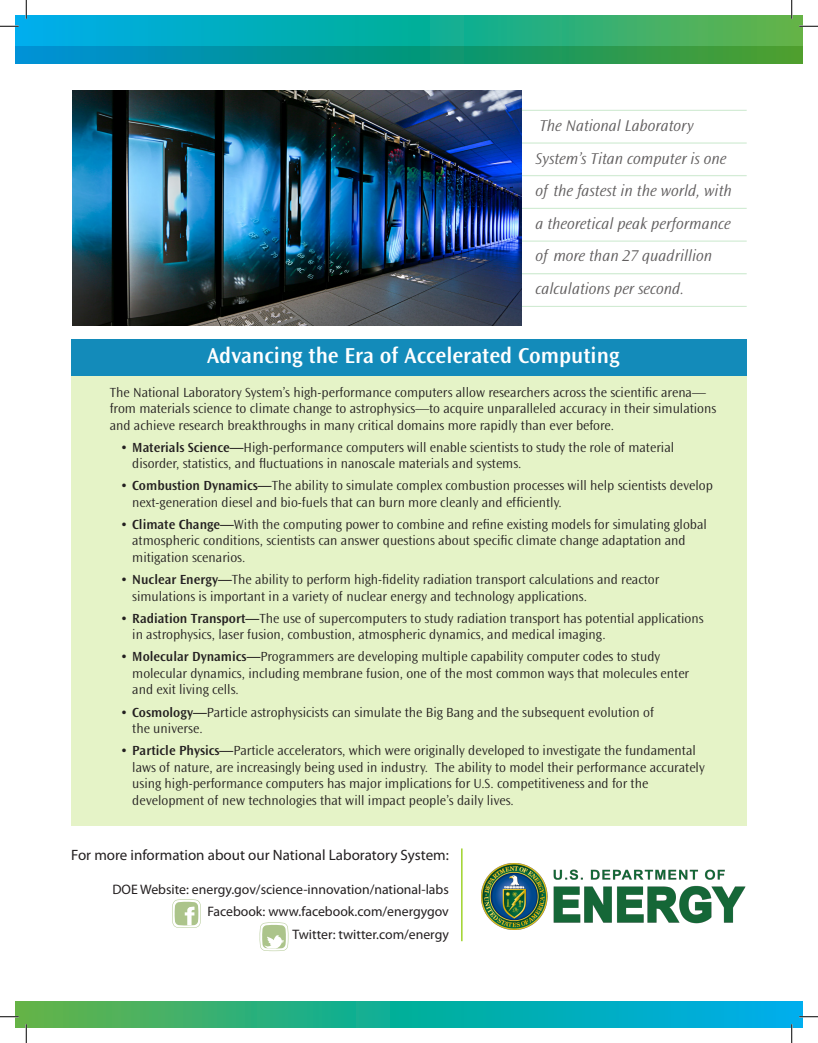
<style>
.page{position:relative;width:818px;height:1043px;background:#fff}
.page>*{position:absolute;margin:0;border:0;box-sizing:border-box;transform-origin:0 0}
.t1{font:600 22.5px "Ocean Sans Std";color:#fff}
.t2{font:italic 300 16.25px/32.5px "Ocean Sans Std";color:#231f20}
.t3{font:15px "Myriad Pro";color:#231f20}
.t4{font:300 13.75px/16.5px "Ocean Sans Std";color:#231f20}
.t5{font:13.75px "Myriad Pro";color:#231f20}
.s1{font-weight:600}
</style>
<div class="page">
<hr style="left:511px;top:142px;width:235px;height:1px;background:#40ae49">
<hr style="left:511px;top:175px;width:235px;height:1px;background:#40ae49">
<hr style="left:511px;top:207px;width:235px;height:2px;background:#40ae49">
<hr style="left:511px;top:240px;width:235px;height:1px;background:#40ae49">
<div style="left:71px;top:375px;width:675px;height:450px;background:#e5f3c7"></div>
<div style="left:71px;top:339px;width:675px;height:36px;background:#138bba"></div>
<svg style="left:15px;top:15px;width:787px;height:32px;background:#1aae9a"></svg>
<svg style="left:15px;top:47px;width:787px;height:16px;background:#14967e"></svg>
<svg style="left:16px;top:1001px;width:786px;height:26px;background:#1baf9a"></svg>
<svg style="left:172px;top:899px;width:29px;height:29px"></svg>
<svg style="left:259px;top:922px;width:29px;height:29px"></svg>
<hr style="left:461px;top:848px;width:1px;height:93px;background:#8ccb00">
<img style="left:481px;top:863px;width:264px;height:66px">
<hr style="left:511px;top:109px;width:235px;height:2px;background:#40ae49">
<hr style="left:511px;top:273px;width:235px;height:1px;background:#40ae49">
<hr style="left:511px;top:306px;width:235px;height:1px;background:#40ae49">
<img style="left:72px;top:91px;width:450px;height:234px">
<svg style="left:0;top:25px;width:19px;height:2px"></svg>
<svg style="left:799px;top:25px;width:19px;height:2px"></svg>
<svg style="left:0;top:1015px;width:19px;height:2px"></svg>
<svg style="left:799px;top:1015px;width:19px;height:2px"></svg>
<svg style="left:25px;top:0;width:2px;height:19px"></svg>
<svg style="left:25px;top:1024px;width:2px;height:18px"></svg>
<svg style="left:790px;top:0;width:2px;height:19px"></svg>
<svg style="left:790px;top:1024px;width:2px;height:18px"></svg>
<p class="t2" style="left:535px;top:110px;width:198px">The National Laboratory<br>System’s Titan computer is one of the fastest in the world, with a theoretical peak performance of more than 27 quadrillion calculations per second.</p>
<p class="t1" style="left:207px;top:343px;width:414px">Advancing the Era of Accelerated Computing</p>
<p class="t4" style="left:110px;top:384px;width:608px">The National Laboratory System’s high-performance computers allow researchers across the scientific arena— from materials science to climate change to astrophysics—to acquire unparalleled accuracy in their simulations and achieve research breakthroughs in many critical domains more rapidly than ever before.</p>
<p class="t4" style="left:132px;top:439px;width:543px;text-indent:-11px"><span class="s1">• Materials Science—</span>High-performance computers will enable scientists to study the role of material disorder, statistics, and fluctuations in nanoscale materials and systems.</p>
<p class="t4" style="left:132px;top:477px;width:582px;text-indent:-11px"><span class="s1">• Combustion Dynamics—</span>The ability to simulate complex combustion processes will help scientists develop next-generation diesel and bio-fuels that can burn more cleanly and efficiently.</p>
<p class="t4" style="left:132px;top:516px;width:576px;text-indent:-11px"><span class="s1">• Climate Change—</span>With the computing power to combine and refine existing models for simulating global atmospheric conditions, scientists can answer questions about specific climate change adaptation and mitigation scenarios.</p>
<p class="t4" style="left:132px;top:571px;width:528px;text-indent:-11px"><span class="s1">• Nuclear Energy—</span>The ability to perform high-fidelity radiation transport calculations and reactor simulations is important in a variety of nuclear energy and technology applications.</p>
<p class="t4" style="left:132px;top:610px;width:573px;text-indent:-11px"><span class="s1">• Radiation Transport—</span>The use of supercomputers to study radiation transport has potential applications in astrophysics, laser fusion, combustion, atmospheric dynamics, and medical imaging.</p>
<p class="t4" style="left:132px;top:648px;width:558px;text-indent:-11px"><span class="s1">• Molecular Dynamics—</span>Programmers are developing multiple capability computer codes to study molecular dynamics, including membrane fusion, one of the most common ways that molecules enter and exit living cells.</p>
<p class="t4" style="left:132px;top:704px;width:523px;text-indent:-11px"><span class="s1">• Cosmology—</span>Particle astrophysicists can simulate the Big Bang and the subsequent evolution of the universe.</p>
<p class="t4" style="left:132px;top:742px;width:574px;text-indent:-11px"><span class="s1">• Particle Physics—</span>Particle accelerators, which were originally developed to investigate the fundamental laws of nature, are increasingly being used in industry. The ability to model their performance accurately using high-performance computers has major implications for U.S. competitiveness and for the development of new technologies that will impact people’s daily lives.</p>
<p class="t3" style="left:71px;top:845px;width:379px">For more information about our National Laboratory System:</p>
<p class="t5" style="left:112px;top:881px;width:338px">DOE Website: energy.gov/science-innovation/national-labs</p>
<p class="t5" style="left:207px;top:903px;width:243px">Facebook: www.facebook.com/energygov</p>
<p class="t5" style="left:292px;top:925px;width:158px">Twitter: twitter.com/energy</p>
</div>
